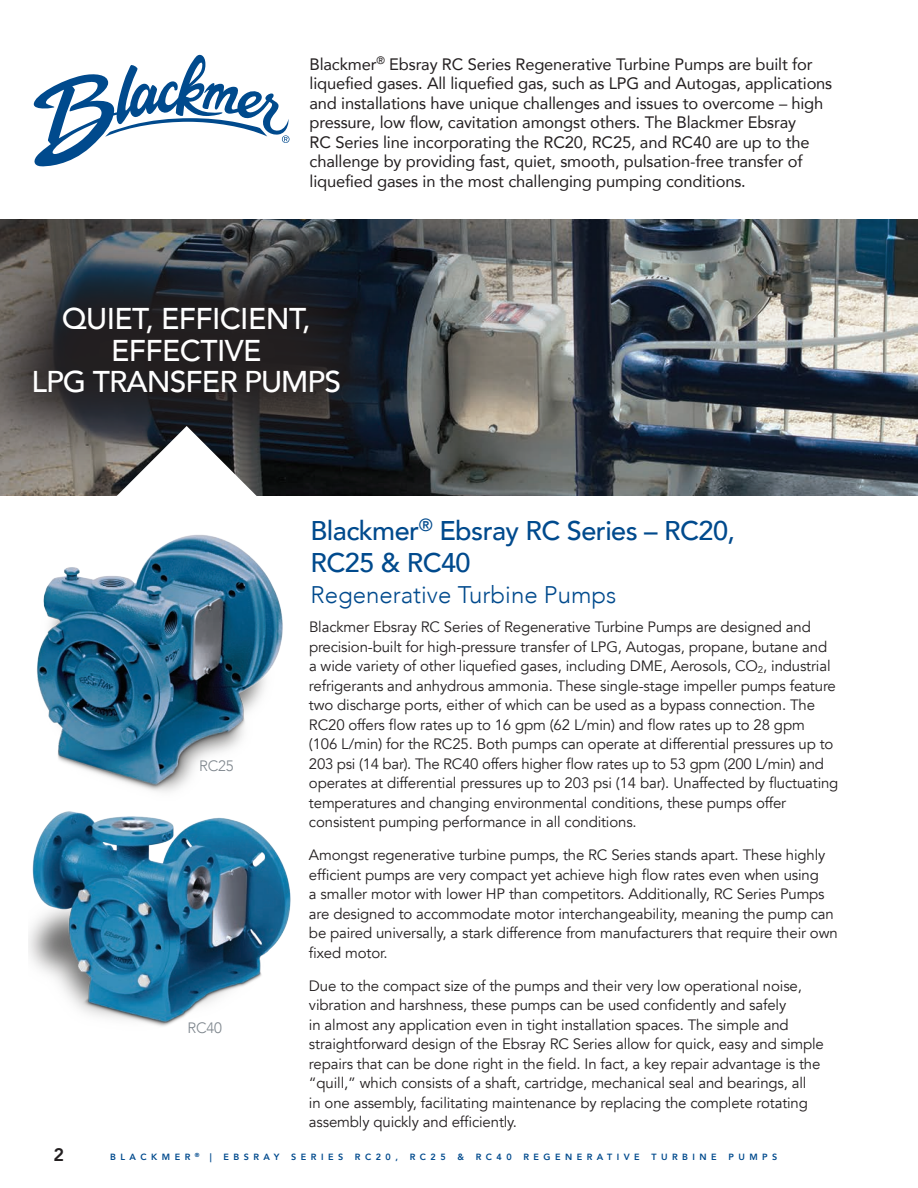
<style>
.page{position:relative;width:918px;height:1188px;background:#fff}
.page>*{position:absolute;margin:0;border:0;box-sizing:border-box;transform-origin:0 0}
.t1{font:500 30px/31.5px "Avenir";letter-spacing:-.02em;color:#fff;text-align:center}
.t2{font:500 27px/31.5px "Avenir";letter-spacing:-.02em;color:#004a8d}
.t3{font:300 24px "Avenir";color:#004a8d}
.t4{font:800 18px "Avenir";color:#231f20}
.t5{font:16.5px/19.5px "Avenir";letter-spacing:-.01em;color:#231f20}
.t6{font:15px/19.5px "Avenir";letter-spacing:-.01em;color:#231f20}
.t7{font:300 15px "Avenir";letter-spacing:-.01em;color:#7e868d}
.t8{font:800 9px "Avenir";letter-spacing:.5em;color:#004a8d}
</style>
<div class="page">
<img style="left:0;top:219px;width:918px;height:277px">
<svg style="left:0;top:224px;width:421px;height:251px;background:#303337"></svg>
<svg style="left:115px;top:426px;width:143px;height:55px"></svg>
<img style="left:28px;top:831px;width:263px;height:195px">
<svg style="left:33px;top:54px;width:257px;height:113px"></svg>
<img style="left:1px;top:481px;width:306px;height:350px">
<p class="t5" style="left:310px;top:54px;width:524px">Blackmer<sup>®</sup> Ebsray RC Series Regenerative Turbine Pumps are built for liquefied gases. All liquefied gas, such as LPG and Autogas, applications and installations have unique challenges and issues to overcome – high pressure, low flow, cavitation amongst others. The Blackmer Ebsray<br>RC Series line incorporating the RC20, RC25, and RC40 are up to the challenge by providing fast, quiet, smooth, pulsation-free transfer of liquefied gases in the most challenging pumping conditions.</p>
<h1 class="t1" style="left:31px;top:301px;width:311px">QUIET, EFFICIENT,<br>EFFECTIVE<br>LPG TRANSFER PUMPS</h1>
<p class="t7" style="left:199px;top:757px;width:36px">RC25</p>
<p class="t7" style="left:187px;top:1019px;width:36px">RC40</p>
<h2 class="t2" style="left:310px;top:514px;width:426px">Blackmer<sup>®</sup> Ebsray RC Series – RC20,<br>RC25 &amp; RC40</h2>
<h3 class="t3" style="left:310px;top:581px;width:307px">Regenerative Turbine Pumps</h3>
<p class="t6" style="left:309px;top:618px;width:531px">Blackmer Ebsray RC Series of Regenerative Turbine Pumps are designed and precision-built for high-pressure transfer of LPG, Autogas, propane, butane and a wide variety of other liquefied gases, including DME, Aerosols, CO<sub>2</sub>, industrial refrigerants and anhydrous ammonia. These single-stage impeller pumps feature two discharge ports, either of which can be used as a bypass connection. The RC20 offers flow rates up to 16 gpm (62 L/min) and flow rates up to 28 gpm<br>(106 L/min) for the RC25. Both pumps can operate at differential pressures up to 203 psi (14 bar). The RC40 offers higher flow rates up to 53 gpm (200 L/min) and operates at differential pressures up to 203 psi (14 bar). Unaffected by fluctuating temperatures and changing environmental conditions, these pumps offer consistent pumping performance in all conditions.</p>
<p class="t6" style="left:309px;top:846px;width:530px">Amongst regenerative turbine pumps, the RC Series stands apart. These highly efficient pumps are very compact yet achieve high flow rates even when using<br>a smaller motor with lower HP than competitors. Additionally, RC Series Pumps are designed to accommodate motor interchangeability, meaning the pump can be paired universally, a stark difference from manufacturers that require their own fixed motor.</p>
<p class="t6" style="left:309px;top:976px;width:516px">Due to the compact size of the pumps and their very low operational noise, vibration and harshness, these pumps can be used confidently and safely<br>in almost any application even in tight installation spaces. The simple and straightforward design of the Ebsray RC Series allow for quick, easy and simple repairs that can be done right in the field. In fact, a key repair advantage is the “quill,” which consists of a shaft, cartridge, mechanical seal and bearings, all<br>in one assembly, facilitating maintenance by replacing the complete rotating assembly quickly and efficiently.</p>
<p class="t4" style="left:54px;top:1140px;width:12px">2</p>
<p class="t8" style="left:110px;top:1149px;width:103px">BLACKMER <sup>®</sup> |</p>
<p class="t8" style="left:223px;top:1149px;width:58px">EBSRAY</p>
<p class="t8" style="left:291px;top:1149px;width:54px">SERIES</p>
<p class="t8" style="left:355px;top:1149px;width:45px">RC20,</p>
<p class="t8" style="left:410px;top:1149px;width:37px">RC25</p>
<p class="t8" style="left:457px;top:1149px;width:8px">&amp;</p>
<p class="t8" style="left:476px;top:1149px;width:37px">RC40</p>
<p class="t8" style="left:523px;top:1149px;width:118px">REGENERATIVE</p>
<p class="t8" style="left:651px;top:1149px;width:67px">TURBINE</p>
<p class="t8" style="left:728px;top:1149px;width:50px">PUMPS</p>
</div>
